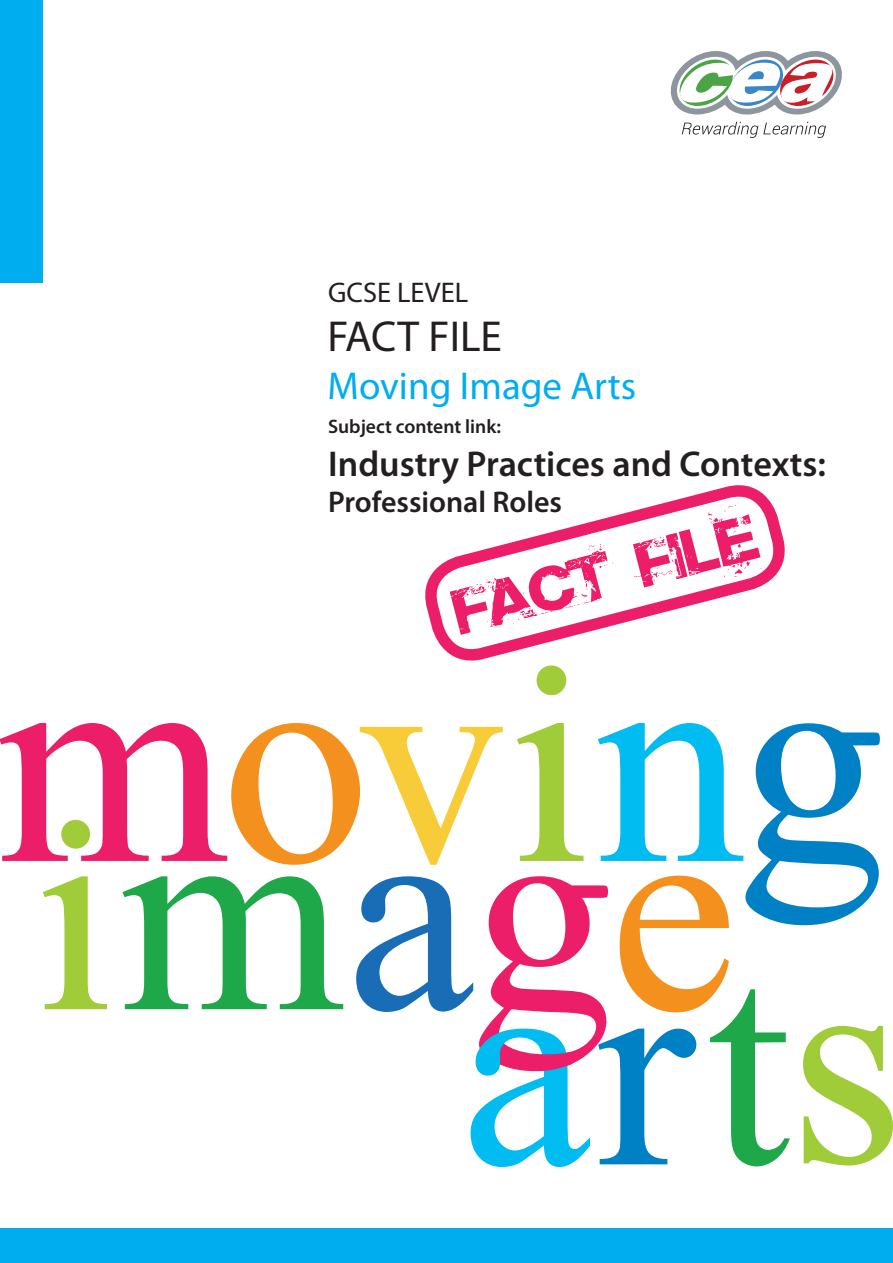
<style>
.page{position:relative;width:893px;height:1263px;background:#fff}
.page>*{position:absolute;margin:0;border:0;box-sizing:border-box;transform-origin:0 0}
.bodytext{font:43.5px "Myriad Pro";color:#231f20}
.bodytext-2{font:39px "Myriad Pro";color:#00aeef}
.bodytext-3{font:600 36px "Myriad Pro";color:#231f20}
.bodytext-4{font:600 30px "Myriad Pro";color:#231f20}
.bodytext-5{font:28.5px "Myriad Pro";color:#231f20}
.bodytext-6{font:600 19.5px "Myriad Pro";color:#231f20}
</style>
<div class="page">
<div style="left:0;top:0;width:43px;height:283px;background:#00aeef"></div>
<svg style="left:682px;top:122px;width:144px;height:16px"></svg>
<svg style="left:671px;top:51px;width:171px;height:64px"></svg>
<svg style="left:425px;top:485px;width:360px;height:211px"></svg>
<svg style="left:450px;top:505px;width:311px;height:130px"></svg>
<div style="left:0;top:1229px;width:893px;height:34px;background:#00aeef"></div>
<svg style="left:537px;top:665px;width:29px;height:30px"></svg>
<svg style="left:0;top:723px;width:893px;height:444px"></svg>
<p class="bodytext-5" style="left:328px;top:277px;width:142px">GCSE LEVEL</p>
<p class="bodytext" style="left:327px;top:312px;width:176px">FACT FILE</p>
<p class="bodytext-2" style="left:327px;top:364px;width:310px">Moving Image Arts</p>
<p class="bodytext-6" style="left:328px;top:415px;width:175px">Subject content link:</p>
<p class="bodytext-3" style="left:328px;top:444px;width:499px">Industry Practices and Contexts:</p>
<p class="bodytext-4" style="left:328px;top:485px;width:236px">Professional Roles</p>
</div>
